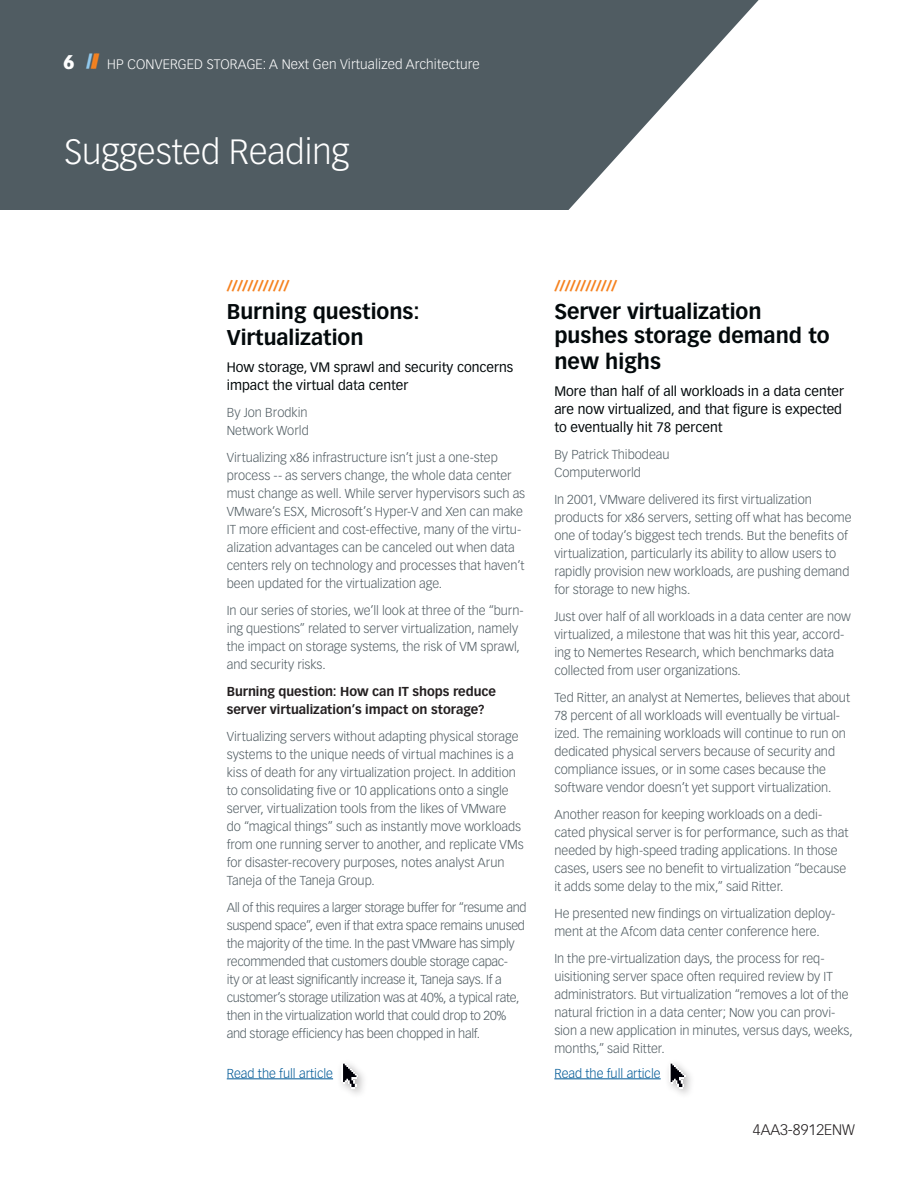
<style>
.page{position:relative;width:918px;height:1188px;background:#fff}
.page>*{position:absolute;margin:0;border:0;box-sizing:border-box;transform-origin:0 0}
.t1{font:300 34.5px "Vectora LH";color:#fff}
.t2{font:700 21px/24.8px "Vectora LH";color:#03090b}
.t3{font:900 15px "Vectora LH";color:#f58220}
.t4{font:300 15px "Vectora LH";color:#231f20}
.t5{font:13.5px/18px "Vectora LH";color:#03090b}
.t6{font:300 13.5px "Vectora LH";letter-spacing:.01em;color:#fff}
.t7{font:300 12.75px/18px "Vectora LH";letter-spacing:-.005em;color:#505c62}
.t8{font:300 12.75px/18px "Vectora LH";letter-spacing:-.025em;color:#505c62}
.t9{font:700 12.75px/18px "Vectora LH";color:#231f20}
.t10{font:300 12.75px "Vectora LH";color:#005996}
.s1{font-weight:900;font-size:19.5px}
.s2{font-family:"Gill Sans";font-weight:800;font-size:18px;color:#91c9ed}
.s3{font-family:"Gill Sans";font-weight:800;font-size:18px;color:#f58220}
</style>
<div class="page">
<svg style="left:0;top:0;width:759px;height:210px;background:#657075"></svg>
<div style="left:664px;top:1058px;width:32px;height:42px;background:#231f20;opacity:.35"></div>
<svg style="left:669px;top:1062px;width:17px;height:27px"></svg>
<div style="left:337px;top:1058px;width:32px;height:42px;background:#231f20;opacity:.35"></div>
<svg style="left:341px;top:1062px;width:17px;height:27px"></svg>
<hr style="left:554px;top:1079px;width:107px;height:1px;background:#005996">
<hr style="left:227px;top:1079px;width:106px;height:1px;background:#005996">
<p class="t6" style="left:63px;top:56px;width:418px"><span class="s1">6</span> <span class="s2">/</span><span class="s3">//</span> HP CONVERGED STORAGE: A Next Gen Virtualized Architecture</p>
<p class="t1" style="left:64px;top:132px;width:287px">Suggested Reading</p>
<p class="t3" style="left:227px;top:276px;width:64px">////////////</p>
<p class="t2" style="left:227px;top:299px;width:194px;line-height:25.5px">Burning questions:<br>Virtualization</p>
<p class="t5" style="left:227px;top:358px;width:288px">How storage, VM sprawl and security concerns impact the virtual data center</p>
<p class="t7" style="left:227px;top:404px;width:83px">By Jon Brodkin<br>Network World</p>
<p class="t7" style="left:227px;top:449px;width:300px">Virtualizing x86 infrastructure isn’t just a one-step process -- as servers change, the whole data center must change as well. While server hypervisors such as VMware’s ESX, Microsoft’s Hyper-V and Xen can make IT more efficient and cost-effective, many of the virtu&shy;alization advantages can be canceled out when data centers rely on technology and processes that haven’t been updated for the virtualization age.</p>
<p class="t7" style="left:227px;top:602px;width:299px">In our series of stories, we’ll look at three of the “burn&shy;ing questions” related to server virtualization, namely the impact on storage systems, the risk of VM sprawl, and security risks.</p>
<p class="t9" style="left:227px;top:682px;width:271px">Burning question: How can IT shops reduce server virtualization’s impact on storage?</p>
<p class="t7" style="left:227px;top:728px;width:298px">Virtualizing servers without adapting physical storage systems to the unique needs of virtual machines is a kiss of death for any virtualization project. In addition to consolidating five or 10 applications onto a single server, virtualization tools from the likes of VMware do “magical things” such as instantly move workloads from one running server to another, and replicate VMs for disaster-recovery purposes, notes analyst Arun Taneja of the Taneja Group.</p>
<p class="t8" style="left:227px;top:899px;width:301px">All of this requires a larger storage buffer for “resume and suspend space”, even if that extra space remains unused the majority of the time. In the past VMware has simply recommended that customers double storage capac-<br>ity or at least significantly increase it, Taneja says. If a customer’s storage utilization was at 40%, a typical rate, then in the virtualization world that could drop to 20% and storage efficiency has been chopped in half.</p>
<p class="t3" style="left:554px;top:276px;width:64px">////////////</p>
<p class="t2" style="left:554px;top:300px;width:277px">Server virtualization pushes storage demand to new highs</p>
<p class="t5" style="left:554px;top:382px;width:291px">More than half of all workloads in a data center are now virtualized, and that figure is expected to eventually hit 78 percent</p>
<p class="t7" style="left:554px;top:446px;width:117px">By Patrick Thibodeau<br>Computerworld</p>
<p class="t7" style="left:554px;top:491px;width:299px">In 2001, VMware delivered its first virtualization products for x86 servers, setting off what has become one of today’s biggest tech trends. But the benefits of virtualization, particularly its ability to allow users to rapidly provision new workloads, are pushing demand for storage to new highs.</p>
<p class="t7" style="left:554px;top:608px;width:298px">Just over half of all workloads in a data center are now virtualized, a milestone that was hit this year, accord&shy;ing to Nemertes Research, which benchmarks data collected from user organizations.</p>
<p class="t7" style="left:554px;top:689px;width:297px">Ted Ritter, an analyst at Nemertes, believes that about 78 percent of all workloads will eventually be virtual&shy;ized. The remaining workloads will continue to run on dedicated physical servers because of security and compliance issues, or in some cases because the software vendor doesn’t yet support virtualization.</p>
<p class="t7" style="left:554px;top:806px;width:296px">Another reason for keeping workloads on a dedi&shy;cated physical server is for performance, such as that needed by high-speed trading applications. In those cases, users see no benefit to virtualization “because it adds some delay to the mix,” said Ritter.</p>
<p class="t7" style="left:554px;top:905px;width:283px">He presented new findings on virtualization deploy&shy;ment at the Afcom data center conference here.</p>
<p class="t7" style="left:554px;top:950px;width:300px">In the pre-virtualization days, the process for req&shy;uisitioning server space often required review by IT administrators. But virtualization “removes a lot of the natural friction in a data center; Now you can provi&shy;sion a new application in minutes, versus days, weeks, months,” said Ritter.</p>
<p class="t10" style="left:227px;top:1066px;width:108px">Read the full article</p>
<p class="t10" style="left:554px;top:1066px;width:108px">Read the full article</p>
<p class="t4" style="left:753px;top:1121px;width:104px">4AA3-8912ENW</p>
</div>
